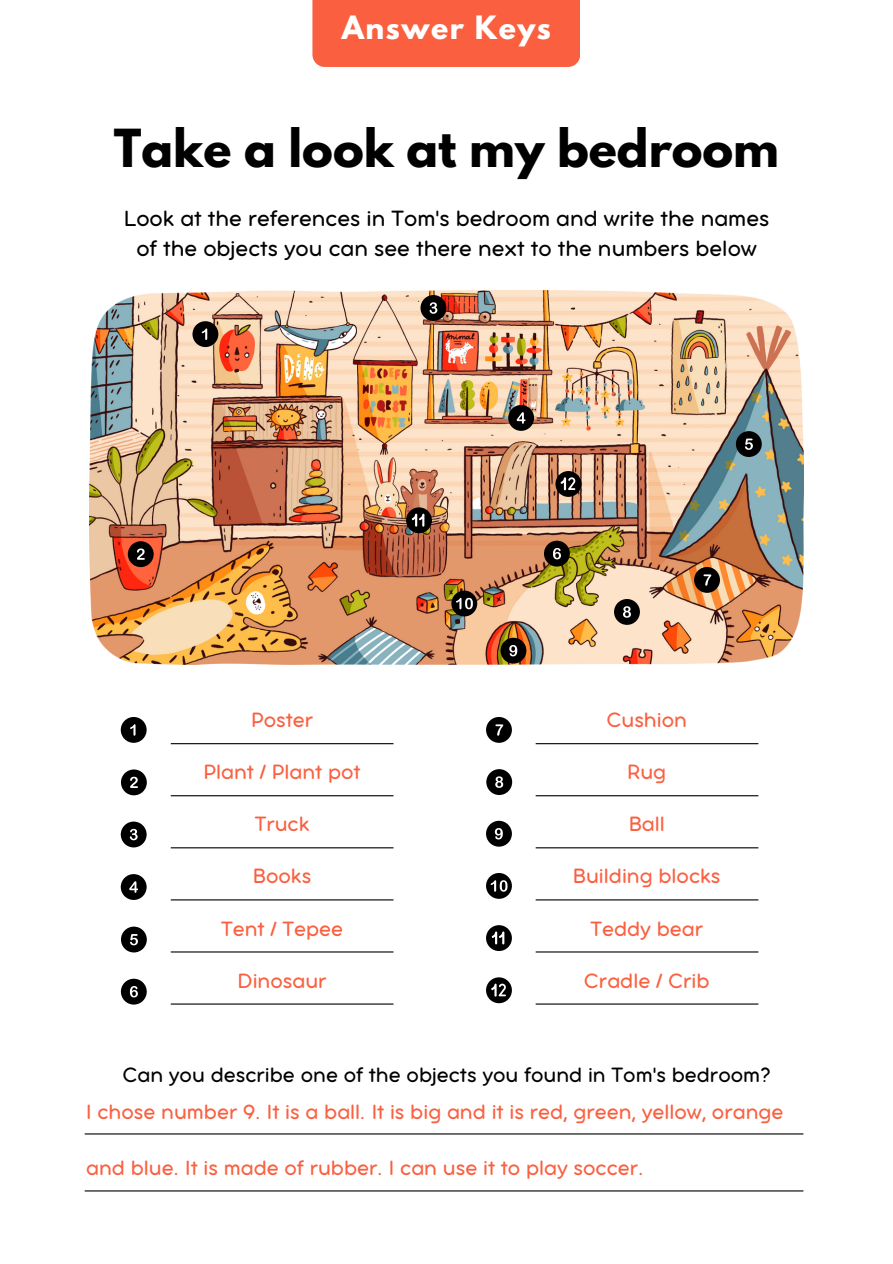
<style>
.page{position:relative;width:893px;height:1264px;background:#fff}
.page>*{position:absolute;margin:0;border:0;box-sizing:border-box;transform-origin:0 0}
.t1{font:700 46.5px "League Spartan";color:#000}
.t2{font:700 28.5px "League Spartan";letter-spacing:.055em;color:#fff}
.t3{font:24px "Aristotelica Pro Tx";color:#000}
.t4{font:22.5px "Aristotelica Pro Tx";color:#fa6040}
.t5{font:22.5px "Aristotelica Pro Tx";color:#000}
</style>
<div class="page">
<hr style="left:171px;top:743px;width:222px;height:1px;background:#000">
<hr style="left:535px;top:743px;width:223px;height:1px;background:#000">
<hr style="left:171px;top:899px;width:222px;height:1px;background:#000">
<hr style="left:535px;top:899px;width:223px;height:1px;background:#000">
<hr style="left:171px;top:795px;width:222px;height:1px;background:#000">
<hr style="left:535px;top:795px;width:223px;height:1px;background:#000">
<hr style="left:171px;top:951px;width:222px;height:1px;background:#000">
<hr style="left:535px;top:951px;width:223px;height:1px;background:#000">
<hr style="left:171px;top:847px;width:222px;height:1px;background:#000">
<hr style="left:535px;top:847px;width:223px;height:1px;background:#000">
<hr style="left:171px;top:1003px;width:222px;height:1px;background:#000">
<hr style="left:535px;top:1003px;width:223px;height:1px;background:#000">
<hr style="left:85px;top:1133px;width:718px;height:1px;background:#000">
<hr style="left:85px;top:1190px;width:718px;height:1px;background:#000">
<img style="left:90px;top:291px;width:713px;height:373px">
<div style="left:192px;top:321px;width:26px;height:26px;background:#000;border-radius:50%"></div>
<svg style="left:202px;top:328px;width:5px;height:12px"></svg>
<div style="left:121px;top:717px;width:26px;height:25px;background:#000;border-radius:50%"></div>
<svg style="left:130px;top:724px;width:5px;height:11px"></svg>
<div style="left:128px;top:541px;width:26px;height:26px;background:#000;border-radius:50%"></div>
<svg style="left:137px;top:548px;width:8px;height:12px"></svg>
<div style="left:121px;top:769px;width:26px;height:26px;background:#000;border-radius:50%"></div>
<svg style="left:130px;top:776px;width:8px;height:12px"></svg>
<div style="left:420px;top:295px;width:26px;height:26px;background:#000;border-radius:50%"></div>
<svg style="left:429px;top:302px;width:8px;height:12px"></svg>
<div style="left:121px;top:821px;width:26px;height:26px;background:#000;border-radius:50%"></div>
<svg style="left:130px;top:828px;width:8px;height:12px"></svg>
<div style="left:508px;top:405px;width:26px;height:26px;background:#000;border-radius:50%"></div>
<svg style="left:516px;top:412px;width:9px;height:12px"></svg>
<div style="left:121px;top:874px;width:26px;height:26px;background:#000;border-radius:50%"></div>
<svg style="left:129px;top:881px;width:9px;height:11px"></svg>
<div style="left:735px;top:431px;width:26px;height:26px;background:#000;border-radius:50%"></div>
<svg style="left:745px;top:438px;width:7px;height:12px"></svg>
<div style="left:121px;top:926px;width:26px;height:26px;background:#000;border-radius:50%"></div>
<svg style="left:130px;top:934px;width:8px;height:11px"></svg>
<div style="left:544px;top:540px;width:25px;height:26px;background:#000;border-radius:50%"></div>
<svg style="left:553px;top:548px;width:8px;height:11px"></svg>
<div style="left:121px;top:978px;width:26px;height:26px;background:#000;border-radius:50%"></div>
<svg style="left:130px;top:986px;width:8px;height:11px"></svg>
<div style="left:694px;top:567px;width:26px;height:26px;background:#000;border-radius:50%"></div>
<svg style="left:703px;top:574px;width:8px;height:11px"></svg>
<div style="left:486px;top:717px;width:26px;height:25px;background:#000;border-radius:50%"></div>
<svg style="left:495px;top:724px;width:8px;height:11px"></svg>
<div style="left:614px;top:599px;width:26px;height:26px;background:#000;border-radius:50%"></div>
<svg style="left:623px;top:606px;width:8px;height:11px"></svg>
<div style="left:486px;top:769px;width:26px;height:26px;background:#000;border-radius:50%"></div>
<svg style="left:495px;top:776px;width:8px;height:11px"></svg>
<div style="left:500px;top:637px;width:26px;height:26px;background:#000;border-radius:50%"></div>
<svg style="left:509px;top:645px;width:8px;height:11px"></svg>
<div style="left:486px;top:820px;width:26px;height:26px;background:#000;border-radius:50%"></div>
<svg style="left:495px;top:828px;width:8px;height:11px"></svg>
<div style="left:451px;top:590px;width:26px;height:26px;background:#000;border-radius:50%"></div>
<svg style="left:456px;top:598px;width:17px;height:11px"></svg>
<div style="left:486px;top:873px;width:26px;height:25px;background:#000;border-radius:50%"></div>
<svg style="left:490px;top:880px;width:17px;height:11px"></svg>
<svg style="left:406px;top:507px;width:26px;height:26px"></svg>
<svg style="left:486px;top:925px;width:26px;height:26px"></svg>
<svg style="left:555px;top:471px;width:26px;height:26px"></svg>
<svg style="left:486px;top:977px;width:26px;height:26px"></svg>
<div style="left:312px;top:0;width:268px;height:67px;background:#fa6040"></div>
<p class="t2" style="left:342px;top:13px;width:211px">Answer Keys</p>
<p class="t1" style="left:114px;top:125px;width:666px">Take a look at my bedroom</p>
<p class="t3" style="left:124px;top:210px;width:646px">Look at the references in Tom's bedroom and write the names</p>
<p class="t3" style="left:136px;top:240px;width:622px">of the objects you can see there next to the numbers below</p>
<p class="t4" style="left:251px;top:712px;width:64px">Poster</p>
<p class="t4" style="left:606px;top:712px;width:82px">Cushion</p>
<p class="t4" style="left:203px;top:764px;width:159px">Plant / Plant pot</p>
<p class="t4" style="left:627px;top:764px;width:40px">Rug</p>
<p class="t4" style="left:255px;top:816px;width:56px">Truck</p>
<p class="t4" style="left:628px;top:816px;width:38px">Ball</p>
<p class="t4" style="left:253px;top:868px;width:60px">Books</p>
<p class="t4" style="left:573px;top:868px;width:149px">Building blocks</p>
<p class="t4" style="left:221px;top:921px;width:123px">Tent / Tepee</p>
<p class="t4" style="left:590px;top:921px;width:114px">Teddy bear</p>
<p class="t4" style="left:237px;top:973px;width:91px">Dinosaur</p>
<p class="t4" style="left:584px;top:973px;width:127px">Cradle / Crib</p>
<p class="t5" style="left:122px;top:1067px;width:649px">Can you describe one of the objects you found in Tom's bedroom?</p>
<p class="t4" style="left:86px;top:1104px;width:698px">I chose number 9. It is a ball. It is big and it is red, green, yellow, orange</p>
<p class="t4" style="left:86px;top:1160px;width:559px">and blue. It is made of rubber. I can use it to play soccer.</p>
</div>
